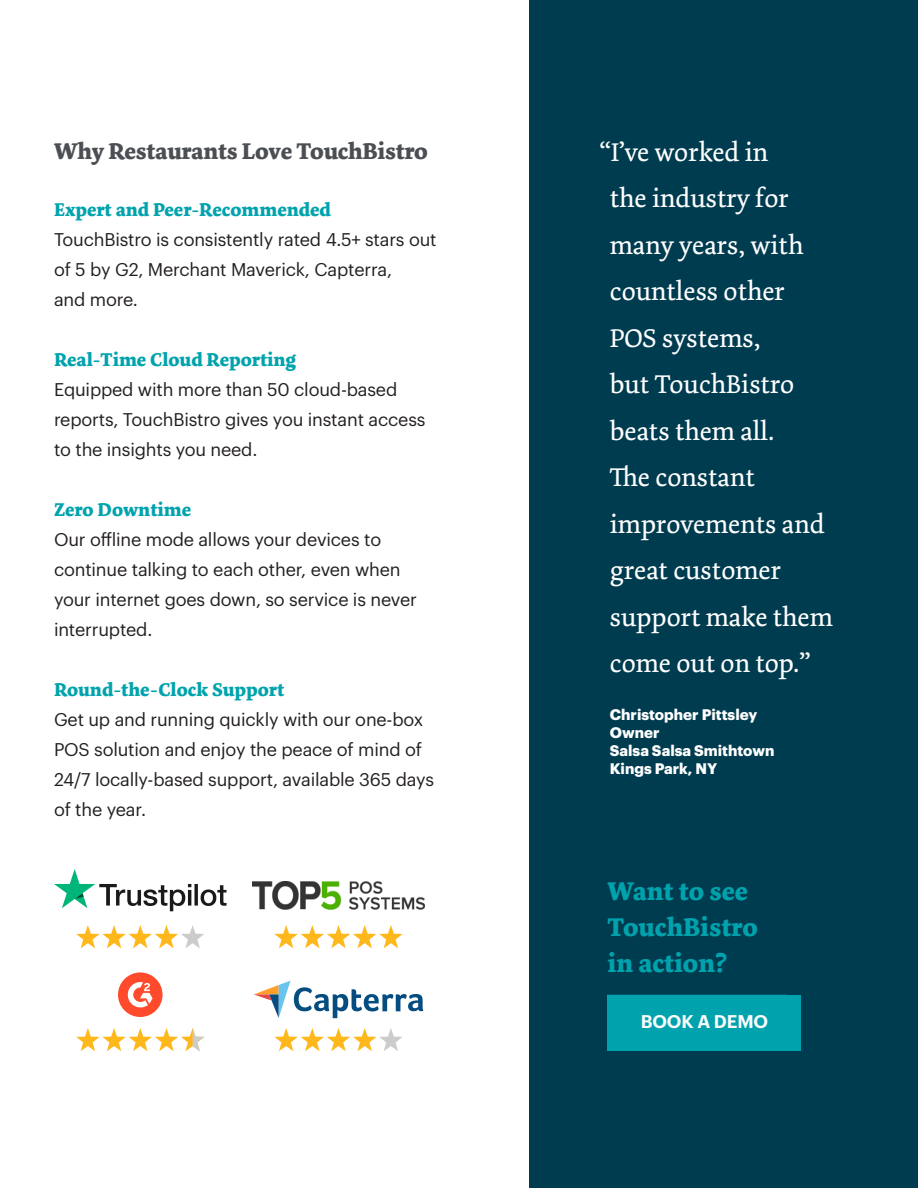
<style>
.page{position:relative;width:918px;height:1188px;background:#fff}
.page>*{position:absolute;margin:0;border:0;box-sizing:border-box;transform-origin:0 0}
.t1{font:27px/46.5px "Dolly Pro";color:#fff}
.t2{font:700 27px "Dolly Pro";color:#00a3ad}
.t3{font:700 24px "Dolly Pro";letter-spacing:-.01em;color:#4b4f54}
.t4{font:700 19.5px "Dolly Pro";color:#00a3ad}
.t5{font:18px/30px "Graphik";letter-spacing:-.01em;color:#231f20}
.Heading_3{font:600 18px "Graphik";letter-spacing:-.01em;color:#fbfbfb}
.t6{font:700 15px "Graphik";color:#fff}
</style>
<div class="page">
<div style="left:530px;top:0;width:388px;height:1188px;background:#003c50"></div>
<div style="left:608px;top:996px;width:193px;height:55px;background:#00a3ad"></div>
<svg style="left:54px;top:869px;width:173px;height:42px"></svg>
<img style="left:252px;top:882px;width:173px;height:28px">
<svg style="left:254px;top:981px;width:169px;height:37px"></svg>
<div style="left:118px;top:972px;width:45px;height:45px;background:#ff4a2b;border-radius:50%"></div>
<svg style="left:128px;top:982px;width:25px;height:25px"></svg>
<svg style="left:76px;top:925px;width:128px;height:23px"></svg>
<svg style="left:76px;top:1028px;width:128px;height:23px"></svg>
<svg style="left:274px;top:1028px;width:128px;height:23px"></svg>
<svg style="left:274px;top:925px;width:129px;height:23px"></svg>
<p class="t3" style="left:54px;top:135px;width:375px">Why Restaurants Love TouchBistro</p>
<p class="t4" style="left:54px;top:196px;width:278px">Expert and Peer-Recommended</p>
<p class="t5" style="left:54px;top:223px;width:384px">TouchBistro is consistently rated 4.5+ stars out of 5 by G2, Merchant Maverick, Capterra,<br>and more.</p>
<p class="t4" style="left:54px;top:346px;width:244px">Real-Time Cloud Reporting</p>
<p class="t5" style="left:54px;top:373px;width:373px">Equipped with more than 50 cloud-based reports, TouchBistro gives you instant access to the insights you need.</p>
<p class="t4" style="left:54px;top:496px;width:139px">Zero Downtime</p>
<p class="t5" style="left:54px;top:523px;width:364px">Our offline mode allows your devices to continue talking to each other, even when your internet goes down, so service is never interrupted.</p>
<p class="t4" style="left:54px;top:676px;width:232px">Round-the-Clock Support</p>
<p class="t5" style="left:54px;top:703px;width:382px">Get up and running quickly with our one-box POS solution and enjoy the peace of mind of 24/7 locally-based support, available 365 days of the year.</p>
<p class="t1" style="left:600px;top:129px;width:170px">“I’ve worked in</p>
<p class="t1" style="left:610px;top:175px;width:224px">the industry for many years, with countless other<br>POS systems,<br>but TouchBistro beats them all.<br>The constant improvements and great customer support make them come out on top.”</p>
<p class="t6" style="left:610px;top:703px;width:149px">Christopher Pittsley</p>
<p class="t6" style="left:610px;top:721px;width:51px">Owner</p>
<p class="t6" style="left:610px;top:739px;width:166px">Salsa Salsa Smithtown</p>
<p class="t6" style="left:610px;top:757px;width:109px">Kings Park, NY</p>
<p class="t2" style="left:608px;top:873px;width:142px">Want to see</p>
<p class="t2" style="left:608px;top:909px;width:152px">TouchBistro</p>
<p class="t2" style="left:608px;top:945px;width:121px">in action?</p>
<p class="Heading_3" style="left:641px;top:1008px;width:129px">BOOK A DEMO</p>
</div>
